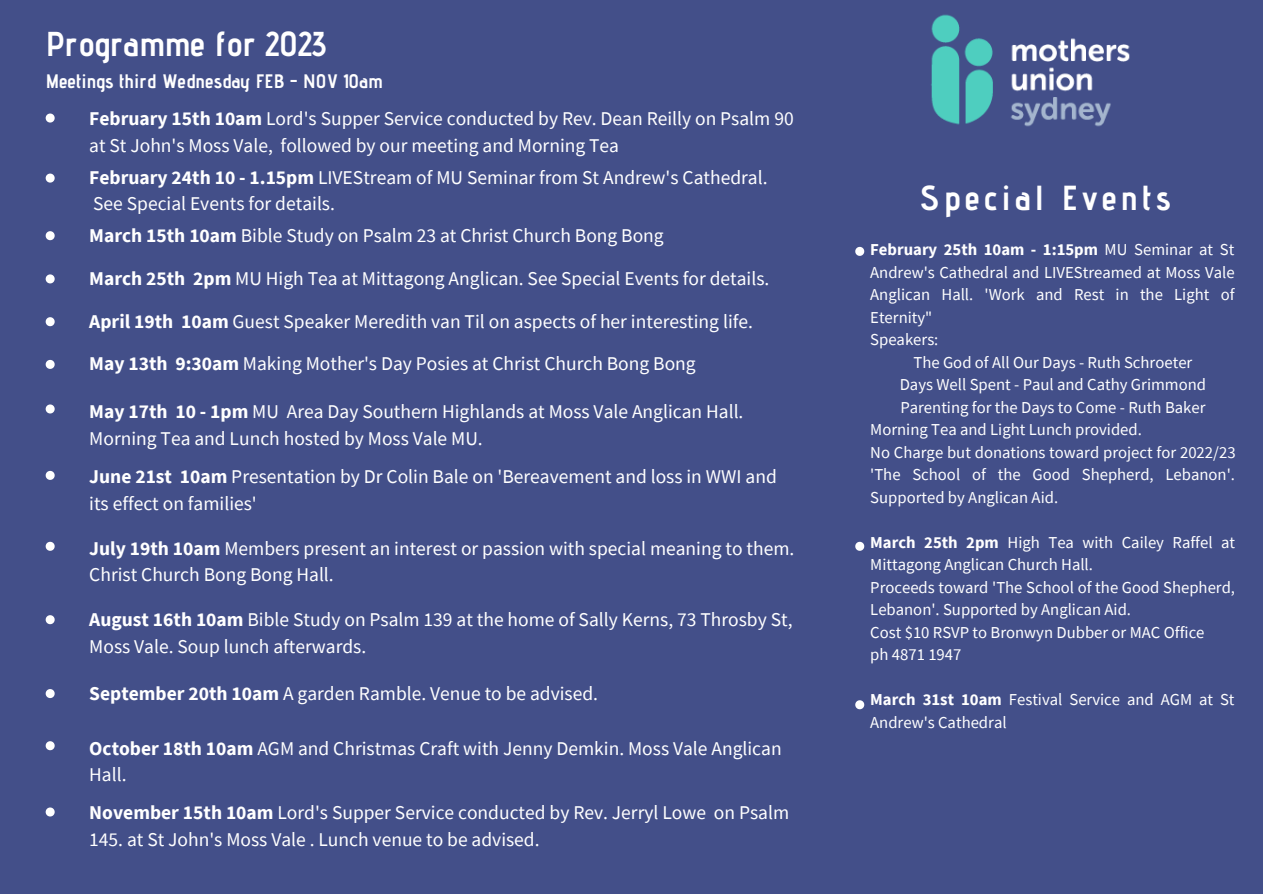
<style>
.page{position:relative;width:1263px;height:894px;background:#fff}
.page>*{position:absolute;margin:0;border:0;box-sizing:border-box;transform-origin:0 0}
.t1{font:700 34.65px "Advent Pro";letter-spacing:.115em;color:#fff}
.t2{font:700 34.5px "Advent Pro";color:#fff}
.t3{font:19.5px/27px "Source Sans Pro";color:#fff}
.t4{font:700 19.5px "Advent Pro";color:#fff}
.t5{font:16.65px/22.5px "Source Sans Pro";color:#fff}
.t6{font:700 16.65px "Source Sans Pro";color:#fff}
.s1{font-weight:700}
.s2{font-weight:400}
</style>
<div class="page">
<div style="left:0;top:0;width:1263px;height:893px;background:#434f89"></div>
<svg style="left:46px;top:113px;width:9px;height:9px"></svg>
<svg style="left:46px;top:231px;width:9px;height:9px"></svg>
<svg style="left:46px;top:173px;width:9px;height:9px"></svg>
<svg style="left:46px;top:615px;width:9px;height:9px"></svg>
<svg style="left:46px;top:689px;width:9px;height:8px"></svg>
<svg style="left:46px;top:274px;width:9px;height:9px"></svg>
<svg style="left:46px;top:317px;width:9px;height:9px"></svg>
<svg style="left:46px;top:404px;width:9px;height:9px"></svg>
<svg style="left:46px;top:360px;width:9px;height:9px"></svg>
<svg style="left:46px;top:541px;width:9px;height:9px"></svg>
<svg style="left:46px;top:471px;width:9px;height:8px"></svg>
<svg style="left:46px;top:741px;width:9px;height:9px"></svg>
<svg style="left:46px;top:807px;width:9px;height:9px"></svg>
<img style="left:931px;top:14px;width:199px;height:113px">
<svg style="left:855px;top:247px;width:9px;height:9px"></svg>
<svg style="left:855px;top:541px;width:9px;height:9px"></svg>
<svg style="left:855px;top:700px;width:9px;height:9px"></svg>
<h2 class="t2" style="left:46px;top:23px;width:282px">Programme for 2023</h2>
<p class="t4" style="left:46px;top:69px;width:338px">Meetings third Wednesday FEB - NOV 10am</p>
<p class="t3" style="left:89px;top:104px;width:706px"><span class="s1">February 15th 10am</span> Lord's Supper Service conducted by Rev. Dean Reilly on Psalm 90 at St John's Moss Vale, followed by our meeting and Morning Tea</p>
<p class="t3" style="left:89px;top:164px;width:680px;line-height:26.2px"><span class="s1">February 24th 10 - 1.15pm</span> LIVEStream of MU Seminar from St Andrew's Cathedral.<br>See Special Events for details.</p>
<p class="t3" style="left:89px;top:222px;width:576px"><span class="s1">March 15th 10am</span> Bible Study on Psalm 23 at Christ Church Bong Bong</p>
<p class="t3" style="left:89px;top:257px;width:682px;line-height:42.5px"><span class="s1">March 25th 2pm</span> MU High Tea at Mittagong Anglican. See Special Events for details.<br><span class="s1">April 19th 10am</span> Guest Speaker Meredith van Til on aspects of her interesting life.<br><span class="s1">May 13th 9:30am</span> Making Mother's Day Posies at Christ Church Bong Bong</p>
<p class="t3" style="left:89px;top:397px;width:656px"><span class="s1">May 17th 10 - 1pm</span> MU Area Day Southern Highlands at Moss Vale Anglican Hall.<br>Morning Tea and Lunch hosted by Moss Vale MU.</p>
<p class="t3" style="left:89px;top:462px;width:689px"><span class="s1">June 21st 10am</span> Presentation by Dr Colin Bale on 'Bereavement and loss in WWI and its effect on families'</p>
<p class="t3" style="left:89px;top:534px;width:707px;line-height:26.2px"><span class="s1">July 19th 10am</span> Members present an interest or passion with special meaning to them.<br>Christ Church Bong Bong Hall.</p>
<p class="t3" style="left:89px;top:606px;width:705px;line-height:26.2px"><span class="s1">August 16th 10am</span> Bible Study on Psalm 139 at the home of Sally Kerns, 73 Throsby St,<br>Moss Vale. Soup lunch afterwards.</p>
<p class="t3" style="left:89px;top:679px;width:510px"><span class="s1">September 20th 10am</span> A garden Ramble. Venue to be advised.</p>
<p class="t3" style="left:89px;top:734px;width:694px;line-height:26.2px"><span class="s1">October 18th 10am</span> AGM and Christmas Craft with Jenny Demkin. Moss Vale Anglican<br>Hall.</p>
<p class="t3" style="left:89px;top:798px;width:701px"><span class="s1">November 15th 10am</span> Lord's Supper Service conducted by Rev. Jerryl Lowe on Psalm<br>145. at St John's Moss Vale . Lunch venue to be advised.</p>
<h1 class="t1" style="left:920px;top:176px;width:252px">Special Events</h1>
<p class="t6" style="left:870px;top:239px;width:366px">February 25th 10am - 1:15pm <span class="s2">MU Seminar at St</span></p>
<p class="t5" style="left:870px;top:260px;width:366px">Andrew's Cathedral and LIVEStreamed at Moss Vale</p>
<p class="t5" style="left:870px;top:283px;width:366px">Anglican Hall. 'Work and Rest in the Light of</p>
<p class="t5" style="left:870px;top:305px;width:64px">Eternity"</p>
<p class="t5" style="left:870px;top:328px;width:70px">Speakers:</p>
<p class="t5" style="left:913px;top:350px;width:280px">The God of All Our Days - Ruth Schroeter</p>
<p class="t5" style="left:900px;top:373px;width:308px">Days Well Spent - Paul and Cathy Grimmond</p>
<p class="t5" style="left:900px;top:395px;width:307px">Parenting for the Days to Come - Ruth Baker</p>
<p class="t5" style="left:870px;top:418px;width:273px">Morning Tea and Light Lunch provided.</p>
<p class="t5" style="left:870px;top:440px;width:367px">No Charge but donations toward project for 2022/23</p>
<p class="t5" style="left:870px;top:463px;width:366px">'The School of the Good Shepherd, Lebanon'.</p>
<p class="t5" style="left:870px;top:485px;width:189px">Supported by Anglican Aid.</p>
<p class="t5" style="left:870px;top:530px;width:366px"><span class="s1">March 25th 2pm</span> High Tea with Cailey Raffel at Mittagong Anglican Church Hall.<br>Proceeds toward 'The School of the Good Shepherd, Lebanon'. Supported by Anglican Aid.<br>Cost $10 RSVP to Bronwyn Dubber or MAC Office<br>ph 4871 1947</p>
<p class="t5" style="left:870px;top:688px;width:366px"><span class="s1">March 31st 10am</span> Festival Service and AGM at St<br>Andrew's Cathedral</p>
</div>
